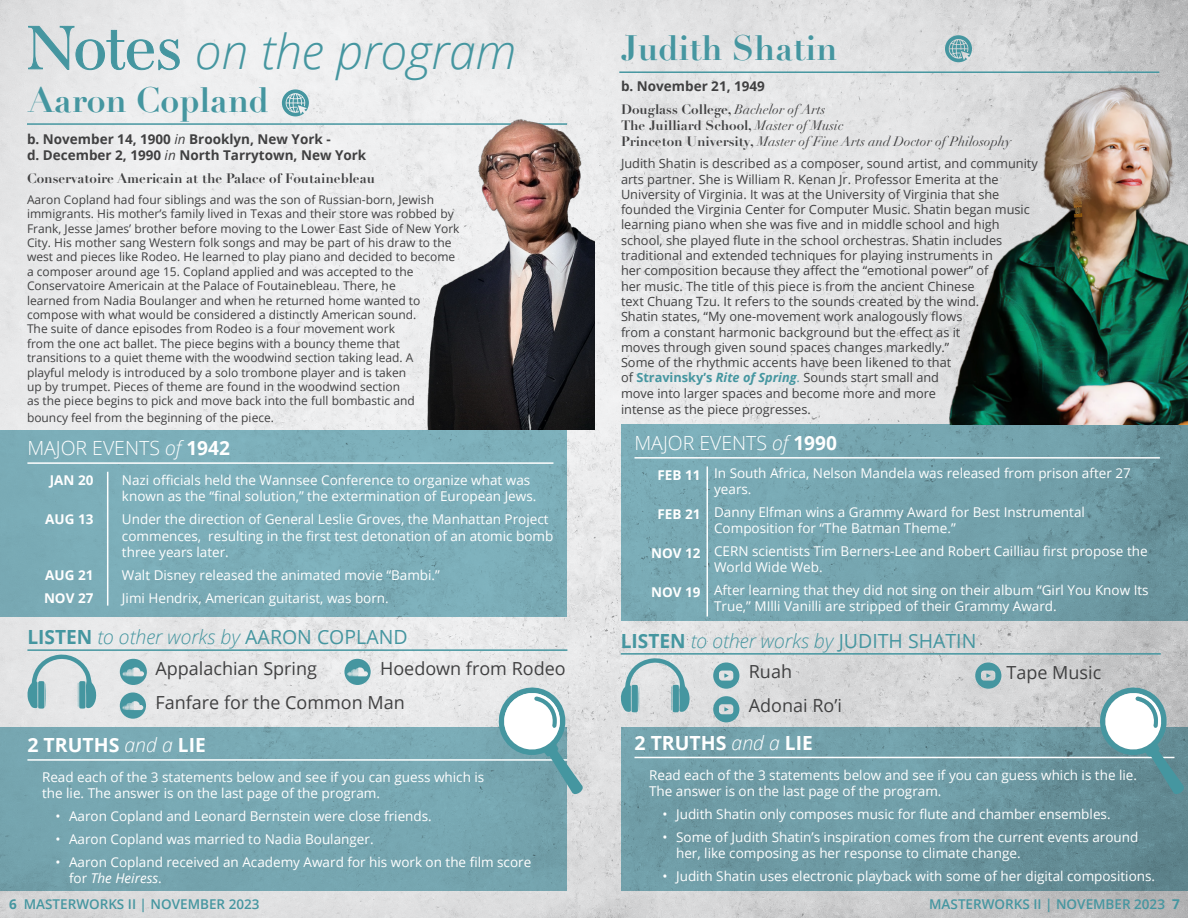
<style>
.page{position:relative;width:1188px;height:918px;background:#fff}
.page>*{position:absolute;margin:0;border:0;box-sizing:border-box;transform-origin:0 0}
.t1{font:italic 300 48px "Open Sans";color:#4596a0}
.t2{font:700 34.5px "Didot";color:#4596a0}
.t3{font:italic 300 19.5px "Open Sans";color:#4596a0}
.t4{font:300 19.5px "Open Sans";color:#fff}
.t5{font:700 19.5px "Open Sans";color:#fff}
.t6{font:18px "Open Sans";color:#404041}
.t7{font:13.5px/16.2px "Open Sans";color:#fff}
.t8{font:italic 13.5px/16.2px "Didot LT Pro";color:#404041}
.t9{font:700 13.5px/16.2px "Open Sans";color:#404041}
.t10{font:600 13.5px "Open Sans";color:#4596a0}
.t11{font:700 13.5px "Didot LT Pro";color:#404041}
.t12{font:700 13.5px "Open Sans";color:#fff}
.t13{font:12.75px/15.3px "Open Sans";color:#404041}
.t14{font:12px/14.4px "Open Sans";color:#404041}
.s1{font-family:"AW Conqueror Std Didot";font-weight:400;font-style:normal;font-size:63px}
.s2{font-weight:400;font-style:italic}
.s3{font-style:italic}
.s4{font-weight:700}
.s5{font-weight:700;font-style:normal}
.s6{font-weight:400;font-style:normal}
.s7{font-weight:300;font-style:italic}
.s8{font-weight:700;color:#4596a0}
.s9{font-weight:700;font-style:italic;color:#4596a0}
.s10{color:#4596a0}
</style>
<div class="page">
<img style="left:0;top:0;width:1188px;height:918px">
<svg style="left:621px;top:728px;width:567px;height:163px;fill:#6e9ba5"></svg>
<div style="left:621px;top:424px;width:567px;height:197px;background:linear-gradient(to right,#7dafba,#6a959e)"></div>
<div style="left:0;top:430px;width:567px;height:187px;background:#7caeb9"></div>
<div style="left:0;top:728px;width:567px;height:163px;background:#77a7b1"></div>
<hr style="left:27px;top:123px;width:540px;height:2px;background:#4596a0">
<hr style="left:27px;top:462px;width:527px;height:2px;background:#fff">
<hr style="left:107px;top:472px;width:1px;height:134px;background:#fff">
<hr style="left:634px;top:457px;width:526px;height:2px;background:#fff">
<hr style="left:707px;top:466px;width:1px;height:151px;background:#fff">
<hr style="left:619px;top:71px;width:540px;height:2px;background:#4596a0">
<svg style="left:27px;top:653px;width:71px;height:56px"></svg>
<svg style="left:120px;top:659px;width:27px;height:26px"></svg>
<hr style="left:27px;top:649px;width:540px;height:2px;background:#4596a0">
<svg style="left:120px;top:692px;width:26px;height:27px"></svg>
<svg style="left:344px;top:659px;width:27px;height:26px"></svg>
<svg style="left:620px;top:657px;width:71px;height:55px"></svg>
<hr style="left:621px;top:653px;width:540px;height:2px;background:#4596a0">
<hr style="left:27px;top:759px;width:540px;height:2px;background:#fff">
<svg style="left:495px;top:684px;width:88px;height:110px"></svg>
<hr style="left:634px;top:757px;width:540px;height:1px;background:#fff">
<svg style="left:1096px;top:684px;width:88px;height:110px"></svg>
<svg style="left:945px;top:35px;width:27px;height:27px"></svg>
<svg style="left:713px;top:696px;width:26px;height:26px"></svg>
<svg style="left:282px;top:89px;width:27px;height:27px"></svg>
<svg style="left:713px;top:662px;width:26px;height:27px"></svg>
<svg style="left:975px;top:662px;width:26px;height:27px"></svg>
<img style="left:424px;top:87px;width:171px;height:343px">
<img style="left:950px;top:66px;width:238px;height:358px">
<p class="t1" style="left:27px;top:18px;width:491px"><span class="s1">Notes</span> on the program</p>
<p class="t2" style="left:28px;top:78px;width:242px">Aaron Copland</p>
<p class="t9" style="left:27px;top:130px;width:341px">b. November 14, 1900 <span class="s2">in</span> Brooklyn, New York -<br>d. December 2, 1990 <span class="s2">in</span> North Tarrytown, New York</p>
<p class="t11" style="left:27px;top:170px;width:349px">Conservatoire Americain at the Palace of Foutainebleau</p>
<p class="t14" style="left:27px;top:192px;width:434px">Aaron Copland had four siblings and was the son of Russian-born, Jewish immigrants. His mother’s family lived in Texas and their store was robbed by Frank, Jesse James’ brother before moving to the Lower East Side of New York City. His mother sang Western folk songs and may be part of his draw to the west and pieces like Rodeo. He learned to play piano and decided to become a composer around age 15. Copland applied and was accepted to the Conservatoire Americain at the Palace of Foutainebleau. There, he<br>learned from Nadia Boulanger and when he returned home wanted to compose with what would be considered a distinctly American sound.<br>The suite of dance episodes from Rodeo is a four movement work<br>from the one act ballet. The piece begins with a bouncy theme that transitions to a quiet theme with the woodwind section taking lead. A<br>playful melody is introduced by a solo trombone player and is taken<br>up by trumpet. Pieces of theme are found in the woodwind section<br>as the piece begins to pick and move back into the full bombastic and</p>
<p class="t14" style="left:27px;top:410px;width:249px">bouncy feel from the beginning of the piece.</p>
<p class="t4" style="left:27px;top:435px;width:204px">MAJOR EVENTS <span class="s3">of</span> <span class="s4">1942</span></p>
<p class="t7" style="left:122px;top:472px;width:416px">Nazi officials held the Wannsee Conference to organize what was known as the “final solution,” the extermination of European Jews.</p>
<p class="t7" style="left:122px;top:511px;width:433px">Under the direction of General Leslie Groves, the Manhattan Project commences, resulting in the first test detonation of an atomic bomb three years later.</p>
<p class="t7" style="left:122px;top:566px;width:319px">Walt Disney released the animated movie “Bambi.”</p>
<p class="t7" style="left:122px;top:589px;width:268px">Jimi Hendrix, American guitarist, was born.</p>
<p class="t12" style="left:50px;top:471px;width:45px">JAN 20</p>
<p class="t12" style="left:45px;top:510px;width:50px">AUG 13</p>
<p class="t12" style="left:45px;top:565px;width:50px">AUG 21</p>
<p class="t12" style="left:44px;top:588px;width:51px">NOV 27</p>
<p class="t3" style="left:27px;top:624px;width:382px"><span class="s5">LISTEN</span> to other works by <span class="s6">AARON COPLAND</span></p>
<p class="t6" style="left:155px;top:657px;width:163px">Appalachian Spring</p>
<p class="t6" style="left:155px;top:690px;width:251px">Fanfare for the Common Man</p>
<p class="t6" style="left:380px;top:656px;width:187px">Hoedown from Rodeo</p>
<p class="t5" style="left:27px;top:731px;width:180px">2 TRUTHS <span class="s7">and a</span> LIE</p>
<p class="t7" style="left:42px;top:769px;width:444px">Read each of the 3 statements below and see if you can guess which is the lie. The answer is on the last page of the program.</p>
<p class="t7" style="left:56px;top:808px;width:378px">• Aaron Copland and Leonard Bernstein were close friends.</p>
<p class="t7" style="left:56px;top:831px;width:320px">• Aaron Copland was married to Nadia Boulanger.</p>
<p class="t7" style="left:69px;top:854px;width:464px;text-indent:-14px">• Aaron Copland received an Academy Award for his work on the film score for <span class="s3">The Heiress</span>.</p>
<p class="t2" style="left:621px;top:26px;width:218px">Judith Shatin</p>
<p class="t9" style="left:621px;top:78px;width:145px">b. November 21, 1949</p>
<p class="t8" style="left:621px;top:101px;width:392px"><span class="s5">Douglass College,</span> Bachelor of Arts<br><span class="s5">The Juilliard School,</span> Master of Music<br><span class="s5">Princeton University,</span> Master of Fine Arts and Doctor of Philosophy</p>
<p class="t13" style="left:621px;top:156px;width:418px">Judith Shatin is described as a composer, sound artist, and community arts partner. She is William R. Kenan Jr. Professor Emerita at the University of Virginia. It was at the University of Virginia that she founded the Virginia Center for Computer Music. Shatin began music learning piano when she was five and in middle school and high school, she played flute in the school orchestras. Shatin includes traditional and extended techniques for playing instruments in<br>her composition because they affect the “emotional power” of<br>her music. The title of this piece is from the ancient Chinese<br>text Chuang Tzu. It refers to the sounds created by the wind.<br>Shatin states, “My one-movement work analogously flows<br>from a constant harmonic background but the effect as it<br>moves through given sound spaces changes markedly.”<br>Some of the rhythmic accents have been likened to that<br>of <span class="s8">Stravinsky’s</span> <span class="s9">Rite of Spring</span><span class="s10">.</span> Sounds start small and<br>move into larger spaces and become more and more<br>intense as the piece progresses.</p>
<p class="t4" style="left:634px;top:430px;width:204px">MAJOR EVENTS <span class="s3">of</span> <span class="s4">1990</span></p>
<p class="t7" style="left:714px;top:464px;width:418px">In South Africa, Nelson Mandela was released from prison after 27 years.</p>
<p class="t7" style="left:714px;top:504px;width:372px">Danny Elfman wins a Grammy Award for Best Instrumental<br>Composition for “The Batman Theme.”</p>
<p class="t7" style="left:714px;top:543px;width:435px">CERN scientists Tim Berners-Lee and Robert Cailliau first propose the<br>World Wide Web.</p>
<p class="t7" style="left:714px;top:582px;width:436px">After learning that they did not sing on their album “Girl You Know Its<br>True,” MIlli Vanilli are stripped of their Grammy Award.</p>
<p class="t12" style="left:658px;top:465px;width:44px">FEB 11</p>
<p class="t12" style="left:658px;top:505px;width:44px">FEB 21</p>
<p class="t12" style="left:651px;top:544px;width:51px">NOV 12</p>
<p class="t12" style="left:651px;top:583px;width:51px">NOV 19</p>
<p class="t3" style="left:621px;top:628px;width:357px"><span class="s5">LISTEN</span> to other works by <span class="s6">JUDITH SHATIN</span></p>
<p class="t6" style="left:749px;top:659px;width:45px">Ruah</p>
<p class="t6" style="left:1006px;top:660px;width:96px">Tape Music</p>
<p class="t6" style="left:749px;top:693px;width:95px">Adonai Ro’i</p>
<p class="t5" style="left:634px;top:729px;width:180px">2 TRUTHS <span class="s7">and a</span> LIE</p>
<p class="t7" style="left:649px;top:766px;width:489px">Read each of the 3 statements below and see if you can guess which is the lie.<br>The answer is on the last page of the program.</p>
<p class="t7" style="left:663px;top:805px;width:449px">• Judith Shatin only composes music for flute and chamber ensembles.</p>
<p class="t7" style="left:676px;top:828px;width:464px;text-indent:-14px">• Some of Judith Shatin’s inspiration comes from the current events around her, like composing as her response to climate change.</p>
<p class="t7" style="left:663px;top:867px;width:494px">• Judith Shatin uses electronic playback with some of her digital compositions.</p>
<p class="t10" style="left:9px;top:895px;width:252px"><span class="s4">6</span> MASTERWORKS II | NOVEMBER 2023</p>
<p class="t10" style="left:929px;top:895px;width:252px">MASTERWORKS II | NOVEMBER 2023 <span class="s4">7</span></p>
</div>
